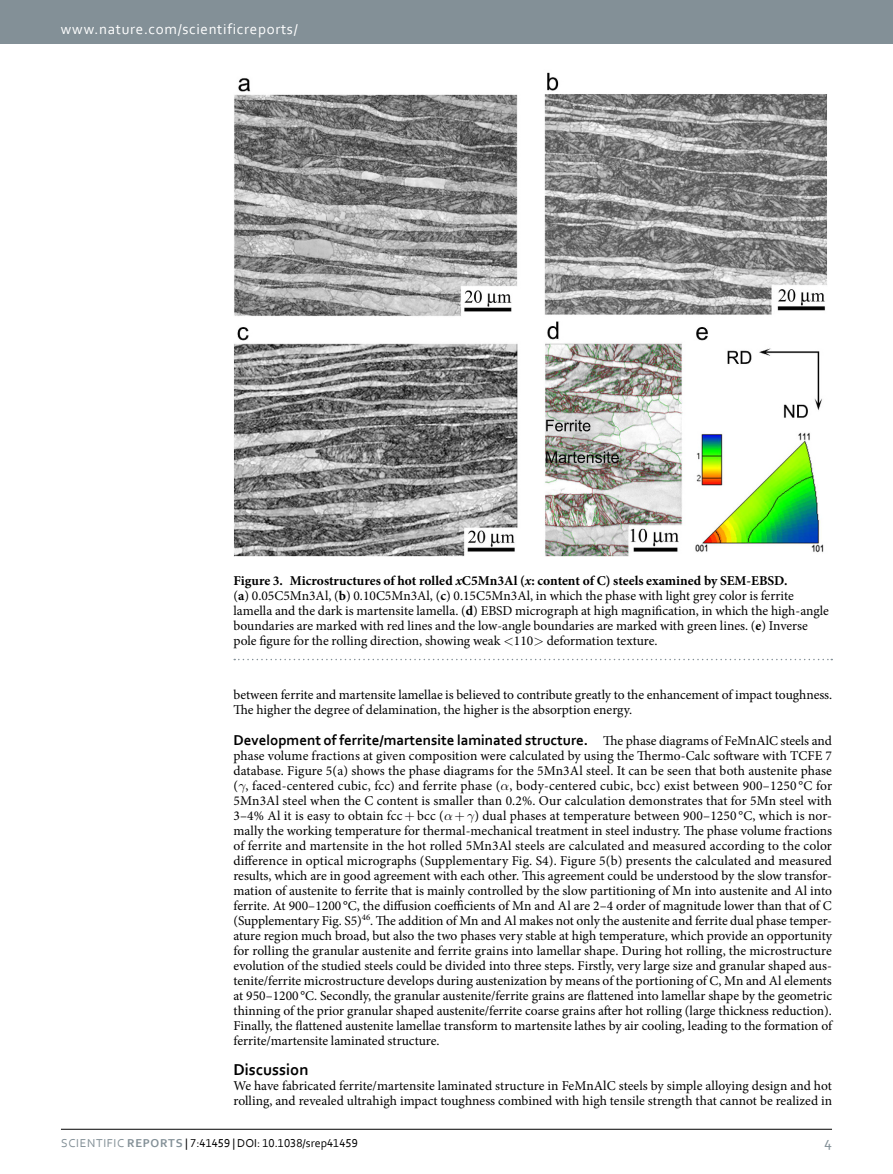
<style>
.page{position:relative;width:893px;height:1174px;background:#fff}
.page>*{position:absolute;margin:0;border:0;box-sizing:border-box;transform-origin:0 0}
.t1{font:700 16.5px "Corbel";color:#000}
.t2{font:700 15px "Corbel";color:#000}
.t3{font:15px "Corbel";letter-spacing:.045em;color:#fff}
.t4{font:15px "Corbel";color:#839097}
.t5{font:13.5px/15px "Minion Pro";color:#000}
.t6{font:12px "Corbel";color:#000}
.s1{font-weight:700}
.s2{font-weight:700;font-style:italic}
.s3{font-family:"Minion Pro";font-weight:400;font-size:13.5px}
.s4{color:#839097}
.s5{font-weight:700;color:#839097}
</style>
<div class="page">
<div style="left:0;top:0;width:893px;height:43px;background:#839097"></div>
<hr style="left:61px;top:1129px;width:771px;height:1px;background:#000">
<img style="left:234px;top:72px;width:593px;height:484px">
<svg style="left:234px;top:659px;width:598px;height:1px"></svg>
<p class="t3" style="left:61px;top:19px;width:238px">www.nature.com/scientificreports/</p>
<p class="t5" style="left:233px;top:573px;width:597px"><span class="s1">Figure 3. Microstructures of hot rolled</span> <span class="s2">x</span><span class="s1">C5Mn3Al (</span><span class="s2">x</span><span class="s1">: content of C) steels examined by SEM-EBSD.<br></span>(<span class="s1">a</span>) 0.05C5Mn3Al, (<span class="s1">b</span>) 0.10C5Mn3Al, (<span class="s1">c</span>) 0.15C5Mn3Al, in which the phase with light grey color is ferrite lamella and the dark is martensite lamella. (<span class="s1">d</span>) EBSD micrograph at high magnification, in which the high-angle boundaries are marked with red lines and the low-angle boundaries are marked with green lines. (<span class="s1">e</span>) Inverse pole figure for the rolling direction, showing weak 110 deformation texture.</p>
<p class="t5" style="left:233px;top:687px;width:600px">between ferrite and martensite lamellae is believed to contribute greatly to the enhancement of impact toughness.<br>The higher the degree of delamination, the higher is the absorption energy.</p>
<p class="t2" style="left:233px;top:730px;width:600px">Development of ferrite/martensite laminated structure. <span class="s3">The phase diagrams of FeMnAlC steels and</span></p>
<p class="t5" style="left:233px;top:748px;width:600px;text-align:justify">phase volume fractions at given composition were calculated by using the Thermo-Calc software with TCFE 7 database. Figure 5(a) shows the phase diagrams for the 5Mn3Al steel. It can be seen that both austenite phase ( , faced-centered cubic, fcc) and ferrite phase ( , body-centered cubic, bcc) exist between 900–1250 °C for 5Mn3Al steel when the C content is smaller than 0.2%. Our calculation demonstrates that for 5Mn steel with 3–4% Al it is easy to obtain fcc bcc (</p>
<p class="t5" style="left:233px;top:808px;width:600px;text-align:justify;text-indent:241px">) dual phases at temperature between 900–1250 °C, which is nor&shy;mally the working temperature for thermal-mechanical treatment in steel industry. The phase volume fractions of ferrite and martensite in the hot rolled 5Mn3Al steels are calculated and measured according to the color difference in optical micrographs (Supplementary Fig. S4). Figure 5(b) presents the calculated and measured results, which are in good agreement with each other. This agreement could be understood by the slow transfor&shy;mation of austenite to ferrite that is mainly controlled by the slow partitioning of Mn into austenite and Al into ferrite. At 900–1200 °C, the diffusion coefficients of Mn and Al are 2–4 order of magnitude lower than that of C (Supplementary Fig. S5)<sup>46</sup>. The addition of Mn and Al makes not only the austenite and ferrite dual phase temper&shy;ature region much broad, but also the two phases very stable at high temperature, which provide an opportunity for rolling the granular austenite and ferrite grains into lamellar shape. During hot rolling, the microstructure evolution of the studied steels could be divided into three steps. Firstly, very large size and granular shaped aus&shy;tenite/ferrite microstructure develops during austenization by means of the portioning of C, Mn and Al elements at 950–1200 °C. Secondly, the granular austenite/ferrite grains are flattened into lamellar shape by the geometric thinning of the prior granular shaped austenite/ferrite coarse grains after hot rolling (large thickness reduction).<br>Finally, the flattened austenite lamellae transform to martensite lathes by air cooling, leading to the formation of ferrite/martensite laminated structure.</p>
<p class="t1" style="left:233px;top:1059px;width:77px">Discussion</p>
<p class="t5" style="left:233px;top:1078px;width:600px">We have fabricated ferrite/martensite laminated structure in FeMnAlC steels by simple alloying design and hot rolling, and revealed ultrahigh impact toughness combined with high tensile strength that cannot be realized in</p>
<p class="t6" style="left:61px;top:1135px;width:298px"><span class="s4">Scientific</span> <span class="s5">Reports</span> | 7:41459 | DOI: 10.1038/srep41459</p>
<p class="t4" style="left:824px;top:1132px;width:9px">4</p>
</div>
